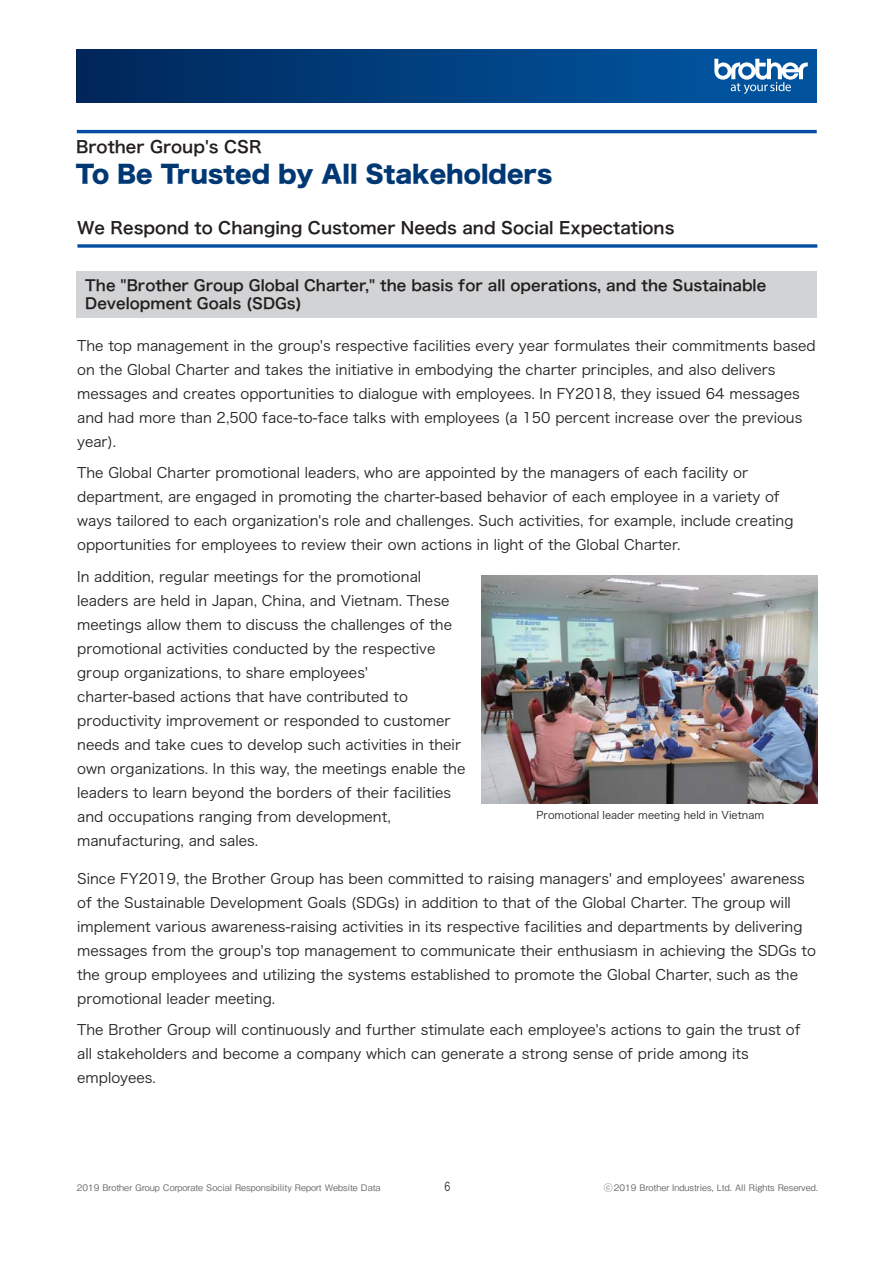
<style>
.page{position:relative;width:893px;height:1263px;background:#fff}
.page>*{position:absolute;margin:0;border:0;box-sizing:border-box;transform-origin:0 0}
.t1{font:24px "Hira Kaku Std N W8 90 pv RKSJ H";color:#003874}
.t2{font:16.5px "Hira Kaku Pro W6 90 pv RKSJ H";color:#231f20}
.t3{font:15px/18px "Hira Kaku Pro W6 90 pv RKSJ H";color:#231f20}
.t4{font:14.25px/24px "Hira Kaku Pro W3 90 pv RKSJ H";color:#231f20}
.t5{font:12px "Hira Kaku Pro W3 90 pv RKSJ H";color:#231f20;scale:.75 1}
.t6{font:10.5px "Hira Kaku Pro W3 90 pv RKSJ H";color:#231f20}
.t7{font:9px "Gothic BBB Pro Medium 90 pv RKSJ H";color:#6d6e70}
</style>
<div class="page">
<div style="left:76px;top:50px;width:741px;height:52px;background:linear-gradient(to right,#00275b,#0159a5)"></div>
<svg style="left:714px;top:59px;width:94px;height:35px"></svg>
<div style="left:76px;top:271px;width:741px;height:46px;background:#d1d3d4"></div>
<svg style="left:77px;top:244px;width:740px;height:4px;background:#2867af"></svg>
<img style="left:482px;top:575px;width:335px;height:228px">
<hr style="left:77px;top:130px;width:740px;height:3px;background:#034ea2">
<p class="t2" style="left:76px;top:141px;width:187px">Brother Group's CSR</p>
<h1 class="t1" style="left:76px;top:165px;width:478px">To Be Trusted by All Stakeholders</h1>
<p class="t2" style="left:77px;top:222px;width:599px">We Respond to Changing Customer Needs and Social Expectations</p>
<p class="t3" style="left:85px;top:278px;width:682px">The "Brother Group Global Charter," the basis for all operations, and the Sustainable<br>Development Goals (SDGs)</p>
<p class="t4" style="left:77px;top:335px;width:740px">The top management in the group's respective facilities every year formulates their commitments based on the Global Charter and takes the initiative in embodying the charter principles, and also delivers messages and creates opportunities to dialogue with employees. In FY2018, they issued 64 messages and had more than 2,500 face-to-face talks with employees (a 150 percent increase over the previous year).</p>
<p class="t4" style="left:77px;top:463px;width:718px">The Global Charter promotional leaders, who are appointed by the managers of each facility or department, are engaged in promoting the charter-based behavior of each employee in a variety of ways tailored to each organization's role and challenges. Such activities, for example, include creating opportunities for employees to review their own actions in light of the Global Charter.</p>
<p class="t4" style="left:77px;top:566px;width:390px">In addition, regular meetings for the promotional leaders are held in Japan, China, and Vietnam. These meetings allow them to discuss the challenges of the promotional activities conducted by the respective group organizations, to share employees' charter-based actions that have contributed to productivity improvement or responded to customer needs and take cues to develop such activities in their own organizations. In this way, the meetings enable the leaders to learn beyond the borders of their facilities and occupations ranging from development, manufacturing, and sales.</p>
<p class="t4" style="left:77px;top:868px;width:740px">Since FY2019, the Brother Group has been committed to raising managers' and employees' awareness of the Sustainable Development Goals (SDGs) in addition to that of the Global Charter. The group will implement various awareness-raising activities in its respective facilities and departments by delivering messages from the group's top management to communicate their enthusiasm in achieving the SDGs to the group employees and utilizing the systems established to promote the Global Charter, such as the promotional leader meeting.</p>
<p class="t4" style="left:77px;top:1020px;width:725px">The Brother Group will continuously and further stimulate each employee's actions to gain the trust of all stakeholders and become a company which can generate a strong sense of pride among its employees.</p>
<p class="t6" style="left:537px;top:811px;width:229px">Promotional leader meeting held in Vietnam</p>
<p class="t7" style="left:77px;top:1184px;width:305px">2019 Brother Group Corporate Social Responsibility Report Website Data</p>
<p class="t5" style="left:444px;top:1182px;width:9px">6</p>
<p class="t7" style="left:604px;top:1184px;width:216px">ⓒ2019 Brother Industries, Ltd. All Rights Reserved.</p>
</div>
